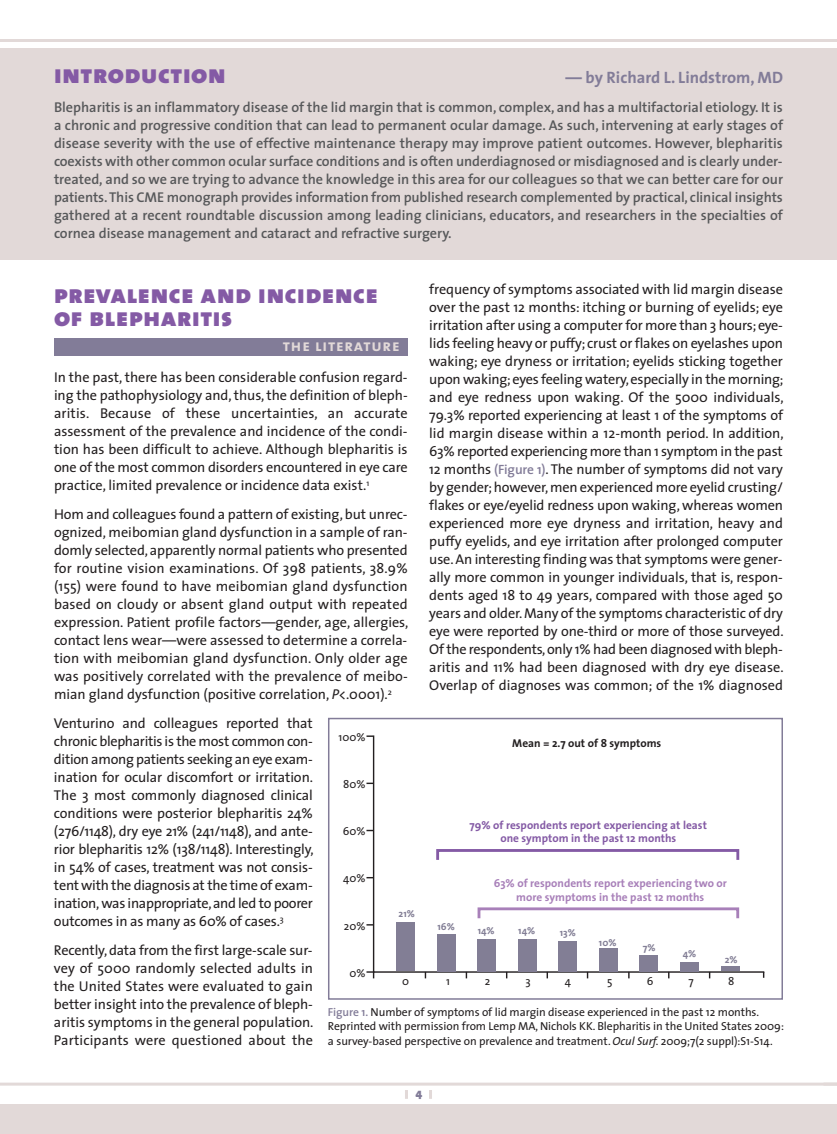
<style>
.page{position:relative;width:837px;height:1134px;background:#fff}
.page>*{position:absolute;margin:0;border:0;box-sizing:border-box;transform-origin:0 0}
.t1{font:26.25px/22.5px "The Sans Black Caps";letter-spacing:.025em;color:#845aa5}
.t2{font:700 16.5px "The Sans";color:#827c98}
.t3{font:16.5px "The Sans Bold Caps";letter-spacing:.05em;color:#e2d9d8}
.t4{font:14.25px/18px "The Sans";color:#231f20;text-align:justify}
.t5{font:600 14.25px/18px "The Sans";color:#57585a;text-align:justify}
.t6{font:900 12px "The Sans";color:#827c98}
.t7{font:11.7px/14.5px "The Sans";letter-spacing:-.005em;color:#231f20}
.t8{font:700 11.4px/13.6px "The Sans";color:#845aa5;text-align:center}
.t9{font:700 11.4px/13.6px "The Sans";color:#a880b9;text-align:center}
.t10{font:11.4px "The Sans";color:#231f20}
.t11{font:700 11.4px "The Sans";color:#231f20}
.t12{font:700 10.05px "The Sans";color:#827e95}
.s1{font-weight:600;font-size:13.5px;color:#827c98}
.s2{font-style:italic}
.s3{font-weight:600;color:#827c98}
</style>
<div class="page">
<div style="left:54px;top:338px;width:353px;height:17px;background:#827c98"></div>
<div style="left:0;top:49px;width:837px;height:211px;background:#e2d9d8"></div>
<hr style="left:0;top:1083px;width:837px;height:3px;background:#e2d9d8">
<div style="left:0;top:1104px;width:837px;height:30px;background:#e2d9d8"></div>
<svg style="left:429px;top:1090px;width:3px;height:9px"></svg>
<svg style="left:405px;top:1090px;width:3px;height:9px"></svg>
<hr style="left:0;top:39px;width:837px;height:3px;background:#e2d9d8">
<hr style="left:374px;top:971px;width:390px;height:2px;background:#231f20">
<hr style="left:373px;top:735px;width:1px;height:237px;background:#231f20">
<svg style="left:366px;top:924px;width:7px;height:2px"></svg>
<svg style="left:366px;top:735px;width:7px;height:2px"></svg>
<hr style="left:721px;top:967px;width:18px;height:4px;background:#827e95">
<div style="left:680px;top:962px;width:19px;height:9px;background:#827e95"></div>
<div style="left:640px;top:955px;width:18px;height:16px;background:#827e95"></div>
<div style="left:599px;top:948px;width:18px;height:23px;background:#827e95"></div>
<div style="left:559px;top:941px;width:18px;height:30px;background:#827e95"></div>
<div style="left:478px;top:939px;width:18px;height:32px;background:#827e95"></div>
<div style="left:437px;top:934px;width:18px;height:37px;background:#827e95"></div>
<div style="left:396px;top:923px;width:19px;height:48px;background:#827e95"></div>
<div style="left:518px;top:939px;width:18px;height:32px;background:#827e95"></div>
<svg style="left:366px;top:971px;width:8px;height:7px"></svg>
<div style="left:478px;top:907px;width:261px;height:13px;border:3px solid #a880b9"></div>
<div style="left:436px;top:849px;width:303px;height:12px;border:3px solid #845aa5"></div>
<div style="left:328px;top:718px;width:455px;height:282px;border:2px solid #827c98"></div>
<h1 class="t1" style="left:54px;top:63px;width:173px">introduction</h1>
<p class="t2" style="left:565px;top:71px;width:219px">— by Richard L. Lindstrom, MD</p>
<p class="t5" style="left:54px;top:100px;width:731px">Blepharitis is an inflammatory disease of the lid margin that is common, complex, and has a multifactorial etiology. It is a chronic and progressive condition that can lead to permanent ocular damage. As such, intervening at early stages of disease severity with the use of effective maintenance therapy may improve patient outcomes. However, blepharitis coexists with other common ocular surface conditions and is often underdiagnosed or misdiagnosed and is clearly under&shy;treated, and so we are trying to advance the knowledge in this area for our colleagues so that we can better care for our patients.This CME monograph provides information from published research complemented by practical, clinical insights gathered at a recent roundtable discussion among leading clinicians, educators, and researchers in the specialties of cornea disease management and cataract and refractive surgery.</p>
<p class="t4" style="left:429px;top:282px;width:356px">frequency of symptoms associated with lid margin disease over the past 12 months: itching or burning of eyelids; eye irritation after using a computer for more than 3 hours; eye&shy;lids feeling heavy or puffy; crust or flakes on eyelashes upon waking; eye dryness or irritation; eyelids sticking together upon waking; eyes feeling watery, especially in the morning; and eye redness upon waking. Of the 5000 individuals, 79.3% reported experiencing at least 1 of the symptoms of lid margin disease within a 12-month period. In addition, 63% reported experiencing more than 1 symptom in the past 12 months <span class="s1">(Figure 1)</span>. The number of symptoms did not vary by gender; however,men experienced more eyelid crusting/ flakes or eye/eyelid redness upon waking, whereas women experienced more eye dryness and irritation, heavy and puffy eyelids, and eye irritation after prolonged computer use. An interesting finding was that symptoms were gener&shy;ally more common in younger individuals, that is, respon&shy;dents aged 18 to 49 years, compared with those aged 50 years and older.Many of the symptoms characteristic of dry eye were reported by one-third or more of those surveyed.<br>Of the respondents,only 1% had been diagnosed with bleph&shy;aritis and 11% had been diagnosed with dry eye disease.<br>Overlap of diagnoses was common; of the 1% diagnosed</p>
<h1 class="t1" style="left:54px;top:283px;width:325px">prevalence and incidence of blepharitis</h1>
<p class="t3" style="left:283px;top:336px;width:118px">the literature</p>
<p class="t4" style="left:54px;top:369px;width:355px">In the past, there has been considerable confusion regard&shy;ing the pathophysiology and, thus, the definition of bleph&shy;aritis. Because of these uncertainties, an accurate assessment of the prevalence and incidence of the condi&shy;tion has been difficult to achieve. Although blepharitis is one of the most common disorders encountered in eye care practice, limited prevalence or incidence data exist.<sup>1</sup></p>
<p class="t4" style="left:54px;top:506px;width:356px">Hom and colleagues found a pattern of existing, but unrec&shy;ognized, meibomian gland dysfunction in a sample of ran&shy;domly selected, apparently normal patients who presented for routine vision examinations. Of 398 patients, 38.9% (155) were found to have meibomian gland dysfunction based on cloudy or absent gland output with repeated expression. Patient profile factors—gender, age, allergies, contact lens wear—were assessed to determine a correla&shy;tion with meibomian gland dysfunction. Only older age was positively correlated with the prevalence of meibo&shy;mian gland dysfunction (positive correlation, <span class="s2">P</span>&lt;.0001).<sup>2</sup></p>
<p class="t4" style="left:54px;top:715px;width:261px">Venturino and colleagues reported that chronic blepharitis is the most common con&shy;dition among patients seeking an eye exam&shy;ination for ocular discomfort or irritation.<br>The 3 most commonly diagnosed clinical conditions were posterior blepharitis 24% (276/1148), dry eye 21% (241/1148), and ante&shy;rior blepharitis 12% (138/1148). Interestingly, in 54% of cases, treatment was not consis&shy;tent with the diagnosis at the time of exam&shy;ination, was inappropriate,and led to poorer outcomes in as many as 60% of cases.<sup>3</sup></p>
<p class="t4" style="left:54px;top:942px;width:261px">Recently, data from the first large-scale sur&shy;vey of 5000 randomly selected adults in the United States were evaluated to gain better insight into the prevalence of bleph&shy;aritis symptoms in the general population.<br>Participants were questioned about the</p>
<p class="t10" style="left:339px;top:733px;width:28px">100%</p>
<p class="t11" style="left:512px;top:738px;width:151px">Mean = 2.7 out of 8 symptoms</p>
<p class="t10" style="left:343px;top:780px;width:24px">80%</p>
<p class="t8" style="left:470px;top:819px;width:239px">79% of respondents report experiencing at least one symptom in the past 12 months</p>
<p class="t9" style="left:494px;top:878px;width:235px">63% of respondents report experiencing two or more symptoms in the past 12 months</p>
<p class="t10" style="left:343px;top:827px;width:24px">60%</p>
<p class="t10" style="left:343px;top:874px;width:24px">40%</p>
<p class="t12" style="left:399px;top:910px;width:18px">21%</p>
<p class="t10" style="left:344px;top:922px;width:23px">20%</p>
<p class="t12" style="left:438px;top:923px;width:19px">16%</p>
<p class="t12" style="left:478px;top:926px;width:19px">14%</p>
<p class="t12" style="left:518px;top:927px;width:19px">14%</p>
<p class="t12" style="left:560px;top:929px;width:18px">13%</p>
<p class="t12" style="left:599px;top:938px;width:19px">10%</p>
<p class="t12" style="left:643px;top:943px;width:14px">7%</p>
<p class="t12" style="left:683px;top:950px;width:15px">4%</p>
<p class="t12" style="left:725px;top:955px;width:14px">2%</p>
<p class="t10" style="left:349px;top:969px;width:18px">0%</p>
<p class="t10" style="left:402px;top:977px;width:8px">0</p>
<p class="t10" style="left:446px;top:977px;width:5px">1</p>
<p class="t10" style="left:485px;top:977px;width:7px">2</p>
<p class="t10" style="left:526px;top:977px;width:7px">3</p>
<p class="t10" style="left:565px;top:977px;width:8px">4</p>
<p class="t10" style="left:607px;top:977px;width:7px">5</p>
<p class="t10" style="left:647px;top:977px;width:8px">6</p>
<p class="t10" style="left:688px;top:977px;width:7px">7</p>
<p class="t10" style="left:728px;top:977px;width:8px">8</p>
<p class="t7" style="left:328px;top:1005px;width:458px"><span class="s3">Figure 1.</span> Number of symptoms of lid margin disease experienced in the past 12 months.<br>Reprinted with permission from Lemp MA, Nichols KK. Blepharitis in the United States 2009: a survey-based perspective on prevalence and treatment. <span class="s2">Ocul Surf.</span> 2009;7(2 suppl):S1-S14.</p>
<p class="t6" style="left:415px;top:1089px;width:8px">4</p>
</div>
